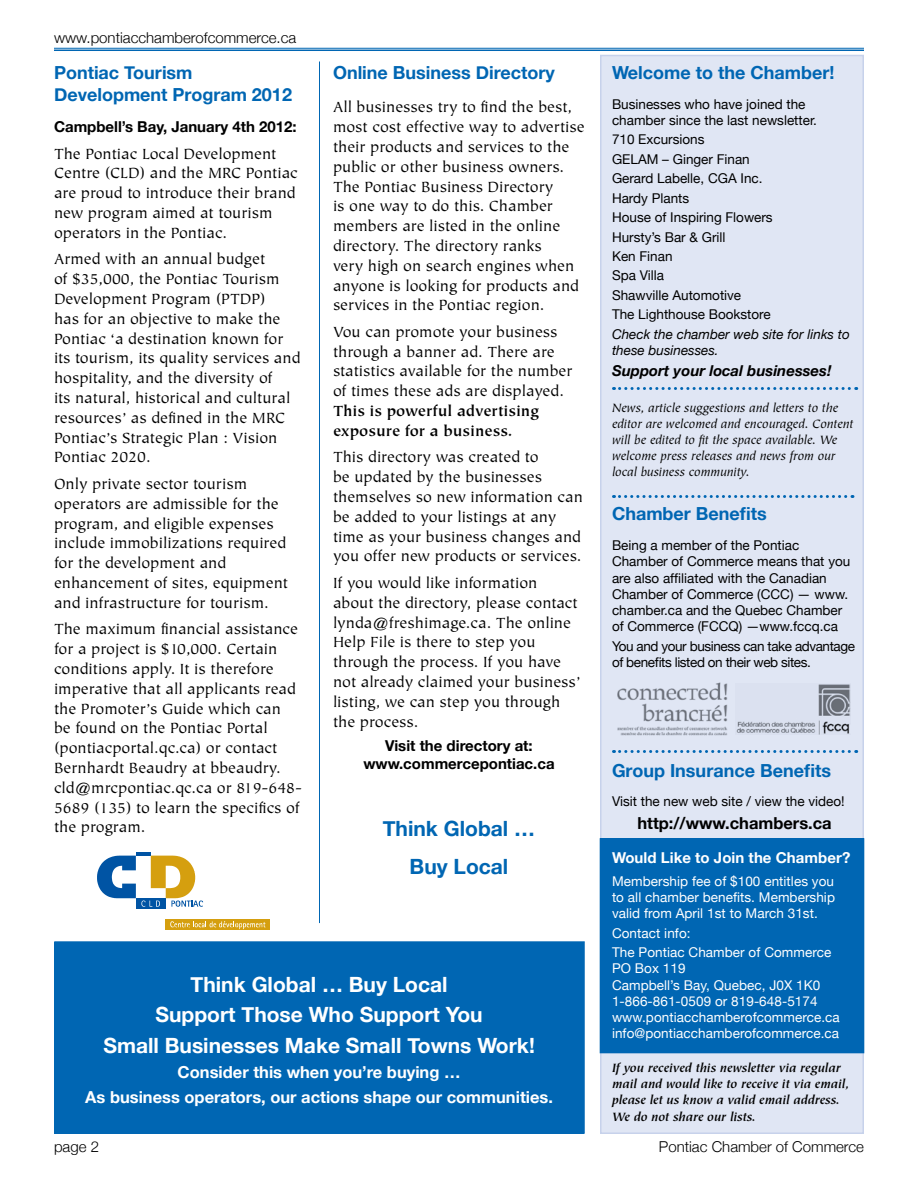
<style>
.page{position:relative;width:918px;height:1188px;background:#fff}
.page>*{position:absolute;margin:0;border:0;box-sizing:border-box;transform-origin:0 0}
.t1{font:700 21px/30.6px "Helvetica Neue";color:#fff;text-align:center}
.t2{font:700 21px/38.7px "Helvetica Neue";color:#0066b3;text-align:center}
.t3{font:700 18px/21.6px "Helvetica Neue";color:#0066b3}
.t4{font:16.5px/19.8px "Tiepolo";color:#000}
.t5{font:700 16.5px/25.2px "Helvetica Neue";color:#fff;text-align:center}
.t6{font:700 16.5px/19.8px "Tiepolo";color:#000}
.t7{font:700 16.5px "Helvetica Neue";color:#000}
.t8{font:700 15px/18px "Helvetica Neue";color:#000;text-align:center}
.t9{font:300 15px "Helvetica Neue";color:#000}
.t10{font:italic 700 15px "Helvetica Neue";color:#000}
.t11{font:700 15px "Helvetica Neue";letter-spacing:.005em;color:#fff}
.t12{font:13.5px/19.5px "Helvetica Neue";color:#000}
.t13{font:13.5px/16.2px "Helvetica Neue";letter-spacing:.005em;color:#fff}
.t14{font:italic 13.5px/16.2px "Tiepolo";color:#000}
.t15{font:italic 700 13.5px/16.2px "Tiepolo";color:#000}
.t16{font:13.5px/16.2px "Helvetica Neue";letter-spacing:-.03em;color:#000}
.t17{font:italic 13.5px/16.2px "Helvetica Neue";color:#000}
</style>
<div class="page">
<div style="left:601px;top:56px;width:262px;height:1077px;background:#e0e6f4"></div>
<div style="left:600px;top:55px;width:264px;height:1079px;border:2px solid #c7d2eb"></div>
<hr style="left:54px;top:48px;width:810px;height:1px;background:#0066b3">
<hr style="left:54px;top:50px;width:810px;height:1px;background:#0066b3">
<div style="left:55px;top:942px;width:529px;height:191px;background:#0066b3"></div>
<div style="left:600px;top:839px;width:264px;height:214px;background:#0066b3"></div>
<div style="left:600px;top:838px;width:264px;height:215px;border:1px solid #0066b3"></div>
<svg style="left:614px;top:495px;width:239px;height:3px"></svg>
<img style="left:736px;top:684px;width:114px;height:50px">
<img style="left:617px;top:682px;width:111px;height:54px">
<svg style="left:614px;top:387px;width:243px;height:3px"></svg>
<hr style="left:319px;top:62px;width:1px;height:861px;background:#0066b3">
<div style="left:166px;top:920px;width:104px;height:10px;background:#d59f0f"></div>
<svg style="left:170px;top:921px;width:95px;height:8px"></svg>
<div style="left:136px;top:898px;width:30px;height:11px;background:#0054a4"></div>
<hr style="left:136px;top:852px;width:15px;height:4px;background:#0054a4">
<svg style="left:97px;top:856px;width:106px;height:51px"></svg>
<svg style="left:614px;top:750px;width:243px;height:3px"></svg>
<p class="t9" style="left:54px;top:28px;width:244px">www.pontiacchamberofcommerce.ca</p>
<p class="t3" style="left:54px;top:61px;width:240px">Pontiac Tourism<br>Development Program 2012</p>
<p class="t8" style="left:54px;top:117px;width:244px">Campbell’s Bay, January 4th 2012:</p>
<p class="t4" style="left:54px;top:144px;width:245px">The Pontiac Local Development<br>Centre (CLD) and the MRC Pontiac are proud to introduce their brand new program aimed at tourism operators in the Pontiac.</p>
<p class="t4" style="left:54px;top:250px;width:248px">Armed with an annual budget<br>of $35,000, the Pontiac Tourism<br>Development Program (PTDP)<br>has for an objective to make the<br>Pontiac ‘a destination known for its tourism, its quality services and hospitality, and the diversity of<br>its natural, historical and cultural resources’ as defined in the MRC<br>Pontiac’s Strategic Plan : Vision<br>Pontiac 2020.</p>
<p class="t4" style="left:54px;top:475px;width:236px">Only private sector tourism operators are admissible for the program, and eligible expenses include immobilizations required for the development and enhancement of sites, equipment and infrastructure for tourism.</p>
<p class="t4" style="left:54px;top:620px;width:250px">The maximum financial assistance for a project is $10,000. Certain conditions apply. It is therefore imperative that all applicants read the Promoter’s Guide which can<br>be found on the Pontiac Portal (pontiacportal.qc.ca) or contact<br>Bernhardt Beaudry at bbeaudry. cld@mrcpontiac.qc.ca or 819-648-<br>5689 (135) to learn the specifics of the program.</p>
<p class="t3" style="left:333px;top:61px;width:223px">Online Business Directory</p>
<p class="t4" style="left:333px;top:98px;width:253px">All businesses try to find the best, most cost effective way to advertise their products and services to the public or other business owners.<br>The Pontiac Business Directory<br>is one way to do this. Chamber members are listed in the online directory. The directory ranks<br>very high on search engines when anyone is looking for products and services in the Pontiac region.</p>
<p class="t4" style="left:333px;top:322px;width:241px">Vou can promote your business through a banner ad. There are statistics available for the number of times these ads are displayed.</p>
<p class="t6" style="left:333px;top:402px;width:208px">This is powerful advertising exposure for a business.</p>
<p class="t4" style="left:333px;top:448px;width:251px">This directory was created to<br>be updated by the businesses themselves so new information can be added to your listings at any time as your business changes and you offer new products or services.</p>
<p class="t4" style="left:333px;top:574px;width:249px">If you would like information about the directory, please contact lynda@freshimage.ca. The online<br>Help File is there to step you through the process. If you have not already claimed your business’ listing, we can step you through the process.</p>
<p class="t8" style="left:363px;top:737px;width:193px">Visit the directory at: www.commercepontiac.ca</p>
<p class="t2" style="left:383px;top:808px;width:154px">Think Global …<br>Buy Local</p>
<p class="t1" style="left:103px;top:968px;width:433px">Think Global … Buy Local<br>Support Those Who Support You<br>Small Businesses Make Small Towns Work!</p>
<p class="t5" style="left:85px;top:1059px;width:469px">Consider this when you’re buying …<br>As business operators, our actions shape our communities.</p>
<p class="t3" style="left:612px;top:61px;width:224px">Welcome to the Chamber!</p>
<p class="t12" style="left:612px;top:96px;width:207px;line-height:16.2px">Businesses who have joined the chamber since the last newsletter.</p>
<p class="t12" style="left:612px;top:130px;width:162px">710 Excursions<br>GELAM – Ginger Finan<br>Gerard Labelle, CGA Inc.<br>Hardy Plants<br>House of Inspiring Flowers<br>Hursty’s Bar &amp; Grill<br>Ken Finan<br>Spa Villa<br>Shawville Automotive<br>The Lighthouse Bookstore</p>
<p class="t17" style="left:612px;top:326px;width:239px">Check the chamber web site for links to these businesses.</p>
<p class="t10" style="left:612px;top:362px;width:221px">Support your local businesses!</p>
<p class="t14" style="left:612px;top:400px;width:243px">News, article suggestions and letters to the editor are welcomed and encouraged. Content will be edited to fit the space available. We welcome press releases and news from our local business community.</p>
<p class="t3" style="left:612px;top:503px;width:156px">Chamber Benefits</p>
<p class="t12" style="left:612px;top:537px;width:240px;line-height:16.2px">Being a member of the Pontiac Chamber of Commerce means that you are also affiliated with the Canadian Chamber of Commerce (CCC) — www. chamber.ca and the Quebec Chamber of Commerce (FCCQ) —www.fccq.ca</p>
<p class="t16" style="left:612px;top:637px;width:245px">You and your business can take advantage of benefits listed on their web sites.</p>
<p class="t3" style="left:612px;top:759px;width:221px">Group Insurance Benefits</p>
<p class="t12" style="left:612px;top:792px;width:234px">Visit the new web site / view the video!</p>
<p class="t7" style="left:637px;top:813px;width:196px">http://www.chambers.ca</p>
<p class="t11" style="left:612px;top:848px;width:240px">Would Like to Join the Chamber?</p>
<p class="t13" style="left:612px;top:873px;width:225px;text-align:justify">Membership fee of $100 entitles you to all chamber benefits. Membership valid from April 1st to March 31st.</p>
<p class="t13" style="left:612px;top:923px;width:221px;line-height:19.5px">Contact info:<br>The Pontiac Chamber of Commerce</p>
<p class="t13" style="left:612px;top:960px;width:229px">PO Box 119<br>Campbell’s Bay, Quebec, J0X 1K0<br>1-866-861-0509 or 819-648-5174 www.pontiacchamberofcommerce.ca info@pontiacchamberofcommerce.ca</p>
<p class="t15" style="left:612px;top:1060px;width:239px">If you received this newsletter via regular mail and would like to receive it via email, please let us know a valid email address.<br>We do not share our lists.</p>
<p class="t9" style="left:54px;top:1137px;width:47px">page 2</p>
<p class="t9" style="left:659px;top:1137px;width:207px">Pontiac Chamber of Commerce</p>
</div>
